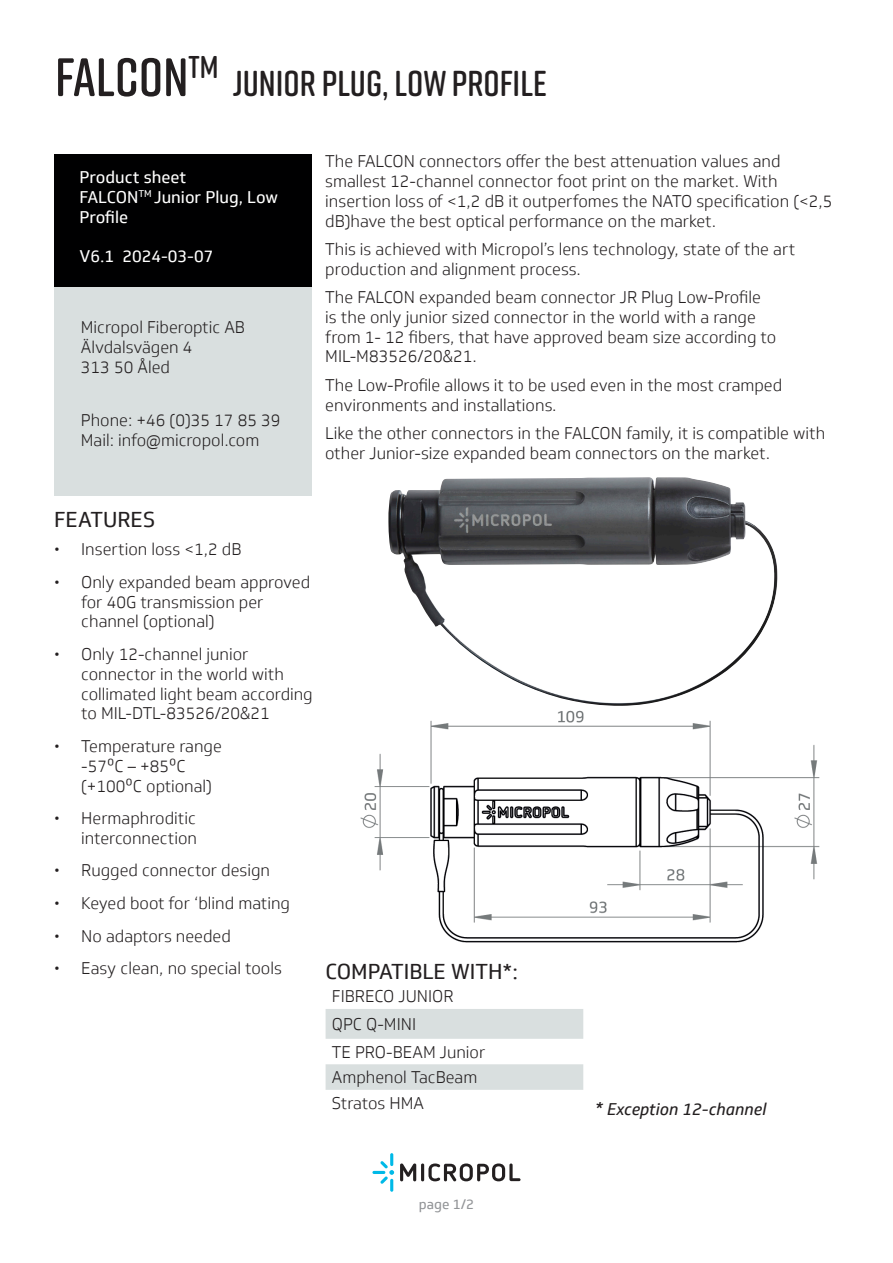
<style>
.page{position:relative;width:893px;height:1263px;background:#fff}
.page>*{position:absolute;margin:0;border:0;box-sizing:border-box;transform-origin:0 0}
.t1{font:600 54px "Rift Soft";color:#231f20}
.t2{font:600 36px "Rift Soft";color:#231f20}
.t3{font:21px "Soleto";color:#231f20}
.Brödtext{font:300 16.5px/19.8px "Soleto";color:#231f20}
.Tabell{font:300 16.5px "Soleto";color:#231f20}
.t4{font:16.5px/19.8px "Soleto";color:#fff}
.t5{font:italic 16.5px "Soleto";color:#231f20}
.t6{font:13.5px "Soleto";color:#939598}
.s1{font-size:18px}
</style>
<div class="page">
<svg style="left:372px;top:1153px;width:22px;height:39px"></svg>
<svg style="left:400px;top:1163px;width:16px;height:18px"></svg>
<hr style="left:421px;top:1163px;width:3px;height:18px;background:#231f20;border-radius:2px">
<svg style="left:428px;top:1163px;width:92px;height:18px"></svg>
<svg style="left:326px;top:1009px;width:257px;height:81px"></svg>
<div style="left:54px;top:268px;width:258px;height:227px;background:#d9dfdf"></div>
<div style="left:54px;top:154px;width:258px;height:132px;background:#000001"></div>
<img style="left:360px;top:712px;width:460px;height:231px">
<img style="left:388px;top:477px;width:390px;height:235px">
<h1 class="t1" style="left:55px;top:39px;width:165px">FALCON<sup>TM</sup></h1>
<p class="t2" style="left:233px;top:58px;width:315px">JUNIOR PLUG, LOW PROFILE</p>
<p class="t4" style="left:79px;top:167px;width:108px">Product sheet</p>
<p class="t4" style="left:79px;top:187px;width:200px">FALCON<sup>TM</sup> Junior Plug, Low<br>Profile</p>
<p class="t4" style="left:79px;top:247px;width:135px">V6.1 2024-03-07</p>
<p class="Brödtext" style="left:81px;top:318px;width:165px">Micropol Fiberoptic AB</p>
<p class="Brödtext" style="left:81px;top:338px;width:113px">Älvdalsvägen 4</p>
<p class="Brödtext" style="left:81px;top:357px;width:91px">313 50 Åled</p>
<p class="Brödtext" style="left:81px;top:410px;width:201px">Phone: +46 (0)35 17 85 39</p>
<p class="Brödtext" style="left:81px;top:430px;width:180px">Mail: info@micropol.com</p>
<p class="Brödtext" style="left:325px;top:152px;width:509px">The FALCON connectors offer the best attenuation values and smallest 12-channel connector foot print on the market. With insertion loss of &lt;1,2 dB it outperfomes the NATO specification (&lt;2,5 dB)have the best optical performance on the market.</p>
<p class="Brödtext" style="left:325px;top:239px;width:471px">This is achieved with Micropol’s lens technology, state of the art production and alignment process.</p>
<p class="Brödtext" style="left:325px;top:287px;width:453px">The FALCON expanded beam connector JR Plug Low-Profile is the only junior sized connector in the world with a range from 1- 12 fibers, that have approved beam size according to MIL-M83526/20&amp;21.</p>
<p class="Brödtext" style="left:325px;top:375px;width:458px">The Low-Profile allows it to be used even in the most cramped environments and installations.</p>
<p class="Brödtext" style="left:325px;top:423px;width:501px">Like the other connectors in the FALCON family, it is compatible with other Junior-size expanded beam connectors on the market.</p>
<p class="t3" style="left:54px;top:507px;width:102px">FEATURES</p>
<p class="Brödtext" style="left:54px;top:540px;width:189px">• Insertion loss &lt;1,2 dB</p>
<p class="Brödtext" style="left:81px;top:572px;width:230px;text-indent:-27px">• Only expanded beam approved for 40G transmission per channel (optional)</p>
<p class="Brödtext" style="left:81px;top:644px;width:233px;text-indent:-27px">• Only 12-channel junior connector in the world with collimated light beam according to MIL-DTL-83526/20&amp;21</p>
<p class="Brödtext" style="left:81px;top:736px;width:142px;text-indent:-27px">• Temperature range -570C – +850C (+1000C optional)</p>
<p class="Brödtext" style="left:54px;top:808px;width:144px;text-align:right">• Hermaphroditic interconnection</p>
<p class="Brödtext" style="left:54px;top:861px;width:217px">• Rugged connector design</p>
<p class="Brödtext" style="left:54px;top:893px;width:237px">• Keyed boot for ‘blind mating</p>
<p class="Brödtext" style="left:54px;top:926px;width:178px">• No adaptors needed</p>
<p class="Brödtext" style="left:54px;top:958px;width:229px">• Easy clean, no special tools</p>
<h3 class="t3" style="left:325px;top:959px;width:194px">COMPATIBLE WITH*:</h3>
<p class="Tabell" style="left:332px;top:987px;width:123px">FIBRECO JUNIOR</p>
<p class="Tabell" style="left:332px;top:1014px;width:86px">QPC Q-MINI</p>
<p class="Tabell" style="left:332px;top:1042px;width:155px">TE PRO-BEAM Junior</p>
<p class="Tabell" style="left:332px;top:1068px;width:147px">Amphenol TacBeam</p>
<p class="Tabell" style="left:332px;top:1093px;width:94px">Stratos HMA</p>
<p class="t5" style="left:595px;top:1099px;width:173px"><span class="s1">*</span> Exception 12-channel</p>
<p class="t6" style="left:419px;top:1196px;width:57px">page 1/2</p>
</div>
